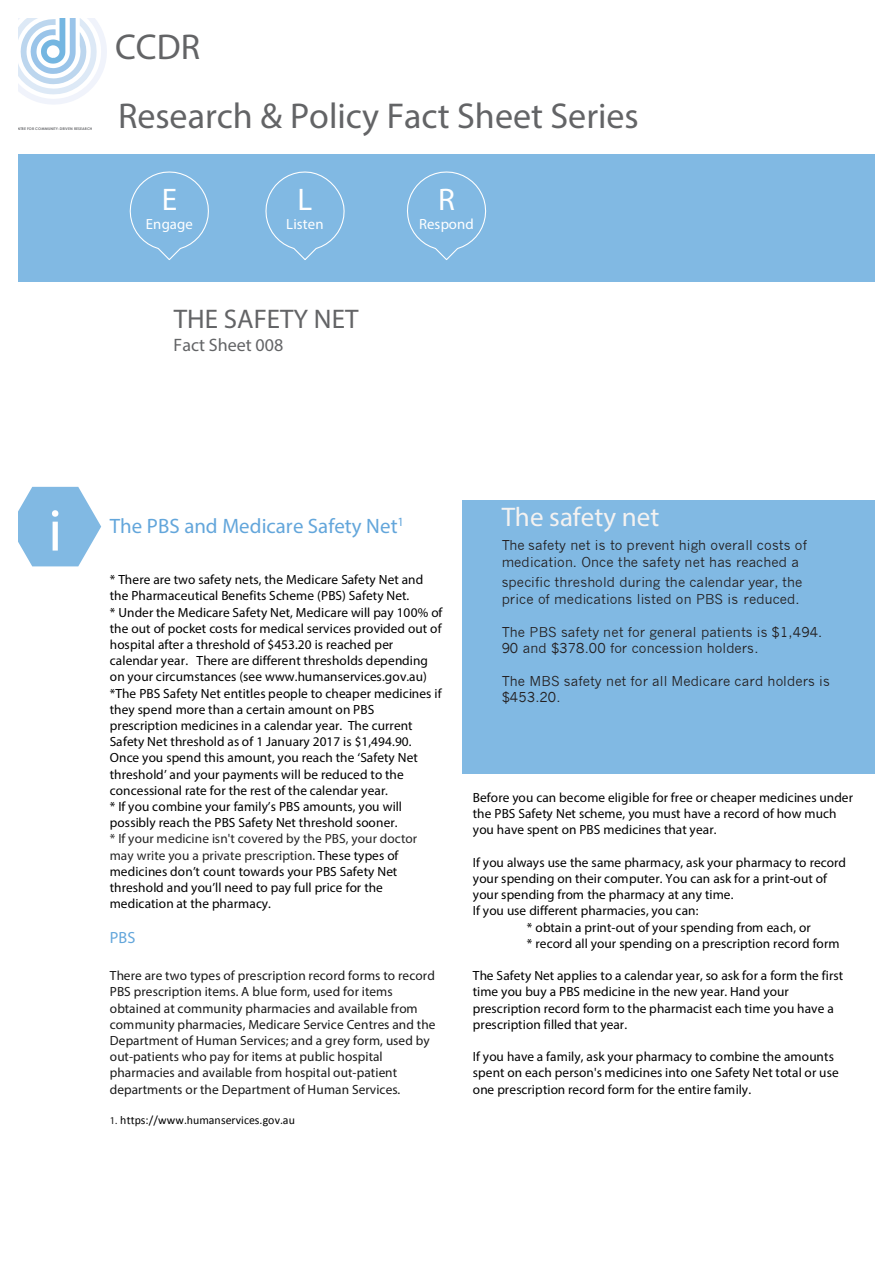
<style>
.page{position:relative;width:893px;height:1263px;background:#fff}
.page>*{position:absolute;margin:0;border:0;box-sizing:border-box;transform-origin:0 0}
.t1{font:59.7px "Myriad Pro";color:#fff}
.t2{font:36px "Myriad Pro";color:#636466}
.t3{font:31.35px "Myriad Pro";color:#fff}
.t4{font:27px "Myriad Pro";color:#636466}
.t5{font:27px "Myriad Pro";color:#f4f2f1}
.t6{font:20.85px "Myriad Pro";color:#63a6db}
.t7{font:18px "Myriad Pro";color:#636466}
.t8{font:16.2px "Myriad Pro";color:#63a6db}
.t9{font:14.7px "Myriad Pro";letter-spacing:.01em;color:#fff}
.t10{font:13.35px/16.2px "Myriad Pro";letter-spacing:.01em;color:#000}
.t11{font:13.35px/16.2px "Myriad Pro";letter-spacing:.01em;color:#1a1a1a}
.t12{font:13.35px/16.5px "News Gothic";letter-spacing:.005em;color:#231f20}
.t13{font:11.85px "Calibri";letter-spacing:.005em;color:#000}
.t14{font:700 3.6px "Century Gothic";letter-spacing:.025em;color:#6d6e71}
.s1{color:#262626}
.s2{font-family:"Myriad Pro";font-size:10.5px;color:#1a1a1a}
</style>
<div class="page">
<div style="left:18px;top:155px;width:857px;height:127px;background:#81b9e3"></div>
<svg style="left:129px;top:171px;width:80px;height:89px"></svg>
<svg style="left:407px;top:171px;width:80px;height:89px"></svg>
<svg style="left:265px;top:171px;width:80px;height:89px"></svg>
<img style="left:146px;top:181px;width:48px;height:51px">
<img style="left:286px;top:181px;width:39px;height:51px">
<img style="left:419px;top:181px;width:57px;height:51px">
<img style="left:18px;top:486px;width:81px;height:80px">
<svg style="left:18px;top:18px;width:89px;height:86px"></svg>
<p class="t14" style="left:13px;top:126px;width:81px">CENTRE FOR COMMUNITY-DRIVEN RESEARCH</p>
<h2 class="t2" style="left:115px;top:32px;width:87px">CCDR</h2>
<h2 class="t2" style="left:118px;top:101px;width:522px">Research &amp; Policy Fact Sheet Series</h2>
<h3 class="t3" style="left:162px;top:186px;width:17px">E</h3>
<p class="t9" style="left:146px;top:218px;width:48px">Engage</p>
<h3 class="t3" style="left:297px;top:186px;width:16px">L</h3>
<p class="t9" style="left:286px;top:218px;width:39px">Listen</p>
<h3 class="t3" style="left:438px;top:186px;width:18px">R</h3>
<p class="t9" style="left:419px;top:218px;width:56px">Respond</p>
<h3 class="t4" style="left:174px;top:308px;width:186px">THE SAFETY NET</h3>
<h3 class="t7" style="left:174px;top:338px;width:111px">Fact Sheet 008</h3>
<h1 class="t1" style="left:48px;top:506px;width:15px">i</h1>
<h3 class="t5" style="left:502px;top:506px;width:159px">The safety net</h3>
<h3 class="t6" style="left:110px;top:517px;width:296px">The PBS and Medicare Safety Net<sup>1</sup></h3>
<p class="t10" style="left:110px;top:573px;width:334px">* There are two safety nets, the Medicare Safety Net and the Pharmaceutical Benefits Scheme (PBS) Safety Net.<br>* Under the Medicare Safety Net, Medicare will pay 100% of the out of pocket costs for medical services provided out of hospital after a threshold of $453.20 is reached per calendar year. There are different thresholds depending on your circumstances (see www.humanservices.gov.au) *The PBS Safety Net entitles people to cheaper medicines if they spend more than a certain amount on PBS prescription medicines in a calendar year. The current Safety Net threshold as of 1 January 2017 is $1,494.90.<br>Once you spend this amount, you reach the ‘Safety Net threshold’ and your payments will be reduced to the concessional rate for the rest of the calendar year.<br>* If you combine your family’s PBS amounts, you will possibly reach the PBS Safety Net threshold sooner.</p>
<p class="t10" style="left:110px;top:832px;width:309px"><span class="s1">* If your medicine isn't covered by the PBS, your doctor may write you a private prescription.</span> These types of medicines don’t count towards your PBS Safety Net threshold and you’ll need to pay full price for the medication at the pharmacy.</p>
<p class="t8" style="left:110px;top:931px;width:27px">PBS</p>
<p class="t11" style="left:110px;top:969px;width:327px">There are two types of prescription record forms to record PBS prescription items. A blue form, used for items obtained at community pharmacies and available from community pharmacies, Medicare Service Centres and the Department of Human Services; and a grey form, used by out-patients who pay for items at public hospital pharmacies and available from hospital out-patient departments or the Department of Human Services.</p>
<p class="t13" style="left:110px;top:1113px;width:187px"><span class="s2">1.</span> https://www.humanservices.gov.au</p>
<p class="t12" style="left:502px;top:537px;width:307px">The safety net is to prevent high overall costs of medication. Once the safety net has reached a</p>
<p class="t12" style="left:502px;top:574px;width:302px">specific threshold during the calendar year, the price of medications listed on PBS is reduced.</p>
<p class="t12" style="left:502px;top:624px;width:322px">The PBS safety net for general patients is $1,494.<br>90 and $378.00 for concession holders.</p>
<p class="t12" style="left:502px;top:673px;width:330px">The MBS safety net for all Medicare card holders is $453.20.</p>
<p class="t10" style="left:473px;top:790px;width:382px">Before you can become eligible for free or cheaper medicines under the PBS Safety Net scheme, you must have a record of how much you have spent on PBS medicines that year.</p>
<p class="t10" style="left:473px;top:855px;width:375px">If you always use the same pharmacy, ask your pharmacy to record</p>
<p class="t10" style="left:473px;top:871px;width:356px">your spending on their computer. You can ask for a print-out of</p>
<p class="t10" style="left:473px;top:888px;width:262px">your spending from the pharmacy at any time.</p>
<p class="t10" style="left:473px;top:904px;width:227px">If you use different pharmacies, you can:</p>
<p class="t10" style="left:527px;top:920px;width:285px">* obtain a print-out of your spending from each, or</p>
<p class="t10" style="left:527px;top:936px;width:314px">* record all your spending on a prescription record form</p>
<p class="t10" style="left:473px;top:969px;width:372px">The Safety Net applies to a calendar year, so ask for a form the first time you buy a PBS medicine in the new year. Hand your prescription record form to the pharmacist each time you have a prescription filled that year.</p>
<p class="t10" style="left:473px;top:1050px;width:367px">If you have a family, ask your pharmacy to combine the amounts spent on each person's medicines into one Safety Net total or use one prescription record form for the entire family.</p>
</div>
